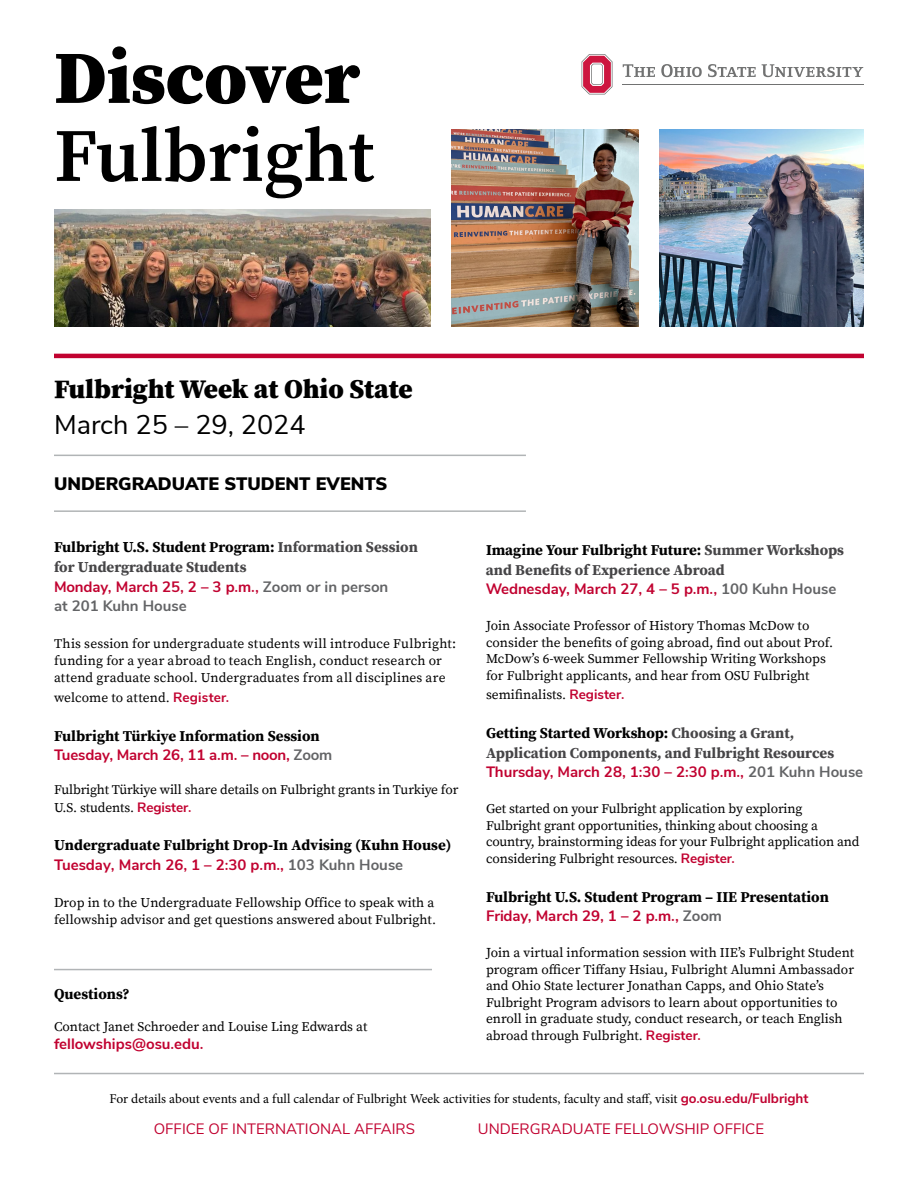
<style>
.page{position:relative;width:918px;height:1188px;background:#fff}
.page>*{position:absolute;margin:0;border:0;box-sizing:border-box;transform-origin:0 0}
.t1{font:600 75px "Buckeye Serif 2";color:#000}
.t2{font:900 75px "Buckeye Serif 2";color:#000}
.t3{font:900 27px "Buckeye Serif 2";color:#000}
.t4{font:27px "Buckeye Sans 2";color:#000}
.t5{font:900 18px "Buckeye Sans 2";color:#000}
.t6{font:700 15px/19.5px "Buckeye Serif 2";color:#464547}
.t7{font:700 15px/19.6px "Buckeye Serif 2";color:#000}
.t8{font:700 15px "Buckeye Sans 2";color:#c10230}
.t9{font:15px "Buckeye Sans 2";color:#c10230}
.t10{font:13.5px/16.5px "Buckeye Serif 2";color:#000}
.t11{font:13.5px "Minion Pro";color:#000}
.s1{color:#000}
.s2{font-family:"Buckeye Sans 2";color:#c10230}
.s3{font-family:"Buckeye Sans 2";color:#636466}
.s4{font-family:"Buckeye Sans 2";font-weight:700;color:#c10230}
.s5{color:#636466}
</style>
<div class="page">
<hr style="left:623px;top:84px;width:241px;height:1px;background:#717272">
<svg style="left:582px;top:54px;width:31px;height:40px"></svg>
<svg style="left:623px;top:64px;width:32px;height:13px"></svg>
<svg style="left:661px;top:64px;width:41px;height:13px"></svg>
<svg style="left:708px;top:64px;width:48px;height:13px"></svg>
<svg style="left:762px;top:64px;width:101px;height:13px"></svg>
<hr style="left:54px;top:1073px;width:810px;height:1px;background:#b1b4b6">
<hr style="left:54px;top:455px;width:472px;height:1px;background:#b1b4b6">
<hr style="left:54px;top:510px;width:472px;height:2px;background:#b1b4b6">
<hr style="left:54px;top:354px;width:810px;height:4px;background:#c10230">
<img style="left:659px;top:130px;width:205px;height:196px">
<img style="left:54px;top:209px;width:377px;height:117px">
<img style="left:452px;top:130px;width:186px;height:196px">
<hr style="left:54px;top:969px;width:378px;height:1px;background:#b1b4b6">
<h1 class="t2" style="left:54px;top:34px;width:308px">Discover</h1>
<h1 class="t1" style="left:54px;top:112px;width:322px">Fulbright</h1>
<p class="t3" style="left:54px;top:373px;width:360px">Fulbright Week at Ohio State</p>
<p class="t4" style="left:54px;top:408px;width:253px">March 25 – 29, 2024</p>
<p class="t5" style="left:54px;top:472px;width:335px">UNDERGRADUATE STUDENT EVENTS</p>
<p class="t6" style="left:54px;top:538px;width:365px"><span class="s1">Fulbright U.S. Student Program:</span> Information Session for Undergraduate Students<br><span class="s2">Monday, March 25, 2 – 3 p.m.,</span> <span class="s3">Zoom or in person<br>at 201 Kuhn House</span></p>
<p class="t10" style="left:54px;top:636px;width:404px;line-height:17.1px">This session for undergraduate students will introduce Fulbright: funding for a year abroad to teach English, conduct research or attend graduate school. Undergraduates from all disciplines are</p>
<p class="t10" style="left:54px;top:689px;width:177px">welcome to attend. <span class="s4">Register.</span></p>
<p class="t7" style="left:54px;top:727px;width:280px">Fulbright Türkiye Information Session<br><span class="s2">Tuesday, March 26, 11 a.m. – noon,</span> <span class="s3">Zoom</span></p>
<p class="t10" style="left:54px;top:781px;width:406px;line-height:17.9px">Fulbright Türkiye will share details on Fulbright grants in Turkiye for<br>U.S. students. <span class="s4">Register.</span></p>
<p class="t7" style="left:54px;top:835px;width:399px">Undergraduate Fulbright Drop-In Advising (Kuhn House)<br><span class="s2">Tuesday, March 26, 1 – 2:30 p.m.,</span> <span class="s3">103 Kuhn House</span></p>
<p class="t10" style="left:54px;top:895px;width:384px">Drop in to the Undergraduate Fellowship Office to speak with a fellowship advisor and get questions answered about Fulbright.</p>
<p class="t7" style="left:54px;top:984px;width:77px">Questions?</p>
<p class="t10" style="left:54px;top:1019px;width:315px">Contact Janet Schroeder and Louise Ling Edwards at</p>
<p class="t8" style="left:54px;top:1034px;width:151px">fellowships@osu.edu.</p>
<p class="t6" style="left:486px;top:541px;width:360px"><span class="s1">Imagine Your Fulbright Future:</span> Summer Workshops and Benefits of Experience Abroad</p>
<p class="t8" style="left:486px;top:579px;width:352px">Wednesday, March 27, 4 – 5 p.m., <span class="s5">100 Kuhn House</span></p>
<p class="t10" style="left:486px;top:618px;width:349px">Join Associate Professor of History Thomas McDow to consider the benefits of going abroad, find out about Prof.<br>McDow’s 6-week Summer Fellowship Writing Workshops for Fulbright applicants, and hear from OSU Fulbright</p>
<p class="t10" style="left:486px;top:687px;width:140px">semifinalists. <span class="s4">Register.</span></p>
<p class="t6" style="left:486px;top:724px;width:379px"><span class="s1">Getting Started Workshop:</span> Choosing a Grant,<br>Application Components, and Fulbright Resources<br><span class="s2">Thursday, March 28, 1:30 – 2:30 p.m.,</span> <span class="s3">201 Kuhn House</span></p>
<p class="t10" style="left:486px;top:801px;width:375px">Get started on your Fulbright application by exploring Fulbright grant opportunities, thinking about choosing a country, brainstorming ideas for your Fulbright application and considering Fulbright resources. <span class="s4">Register.</span></p>
<p class="t7" style="left:486px;top:887px;width:345px">Fulbright U.S. Student Program – IIE Presentation</p>
<p class="t8" style="left:486px;top:906px;width:238px">Friday, March 29, 1 – 2 p.m., <span class="s5">Zoom</span></p>
<p class="t10" style="left:486px;top:945px;width:370px">Join a virtual information session with IIE’s Fulbright Student program officer Tiffany Hsiau, Fulbright Alumni Ambassador and Ohio State lecturer Jonathan Capps, and Ohio State’s Fulbright Program advisors to learn about opportunities to enroll in graduate study, conduct research, or teach English abroad through Fulbright. <span class="s4">Register.</span></p>
<p class="t11" style="left:110px;top:1090px;width:700px">For details about events and a full calendar of Fulbright Week activities for students, faculty and staff, visit <span class="s4">go.osu.edu/Fulbright</span></p>
<p class="t9" style="left:154px;top:1119px;width:263px">OFFICE OF INTERNATIONAL AFFAIRS</p>
<p class="t9" style="left:478px;top:1119px;width:288px">UNDERGRADUATE FELLOWSHIP OFFICE</p>
</div>
